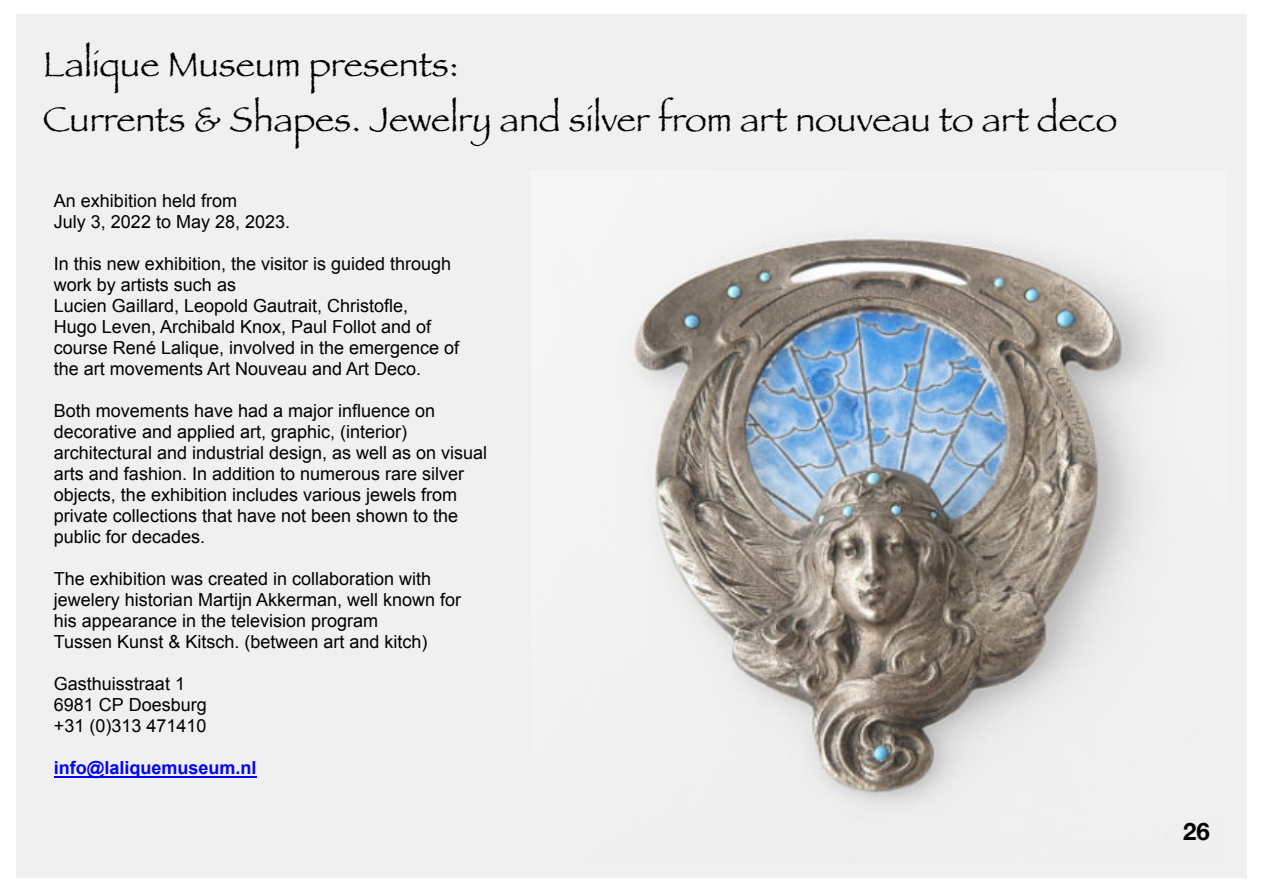
<style>
.page{position:relative;width:1263px;height:893px;background:#fff}
.page>*{position:absolute;margin:0;border:0;box-sizing:border-box;transform-origin:0 0}
.t1{font:36px/55.5px "Papyrus";color:#000}
.t2{font:700 24px "Helvetica Neue";color:#000}
.t3{font:18px/21px "Arial";color:#000}
.t4{font:700 18px "Arial";color:#00f}
</style>
<div class="page">
<div style="left:16px;top:15px;width:1231px;height:863px;background:#f0f0f0"></div>
<img style="left:634px;top:238px;width:519px;height:567px">
<hr style="left:54px;top:776px;width:203px;height:1px;background:#00f">
<h1 class="t1" style="left:43px;top:38px;width:1076px">Lalique Museum presents:<br>Currents &amp; Shapes. Jewelry and silver from art nouveau to art deco</h1>
<p class="t3" style="left:54px;top:192px;width:238px">An exhibition held from<br>July 3, 2022 to May 28, 2023.</p>
<p class="t3" style="left:54px;top:255px;width:407px">In this new exhibition, the visitor is guided through work by artists such as<br>Lucien Gaillard, Leopold Gautrait, Christofle,<br>Hugo Leven, Archibald Knox, Paul Follot and of course René Lalique, involved in the emergence of the art movements Art Nouveau and Art Deco.</p>
<p class="t3" style="left:54px;top:402px;width:435px">Both movements have had a major influence on decorative and applied art, graphic, (interior) architectural and industrial design, as well as on visual arts and fashion. In addition to numerous rare silver objects, the exhibition includes various jewels from private collections that have not been shown to the public for decades.</p>
<p class="t3" style="left:54px;top:570px;width:409px">The exhibition was created in collaboration with jewelery historian Martĳn Akkerman, well known for his appearance in the television program<br>Tussen Kunst &amp; Kitsch. (between art and kitch)</p>
<p class="t3" style="left:54px;top:675px;width:154px">Gasthuisstraat 1<br>6981 CP Doesburg +31 (0)313 471410</p>
<p class="t4" style="left:54px;top:761px;width:204px">info@laliquemuseum.nl</p>
<h2 class="t2" style="left:1183px;top:816px;width:28px">26</h2>
</div>
